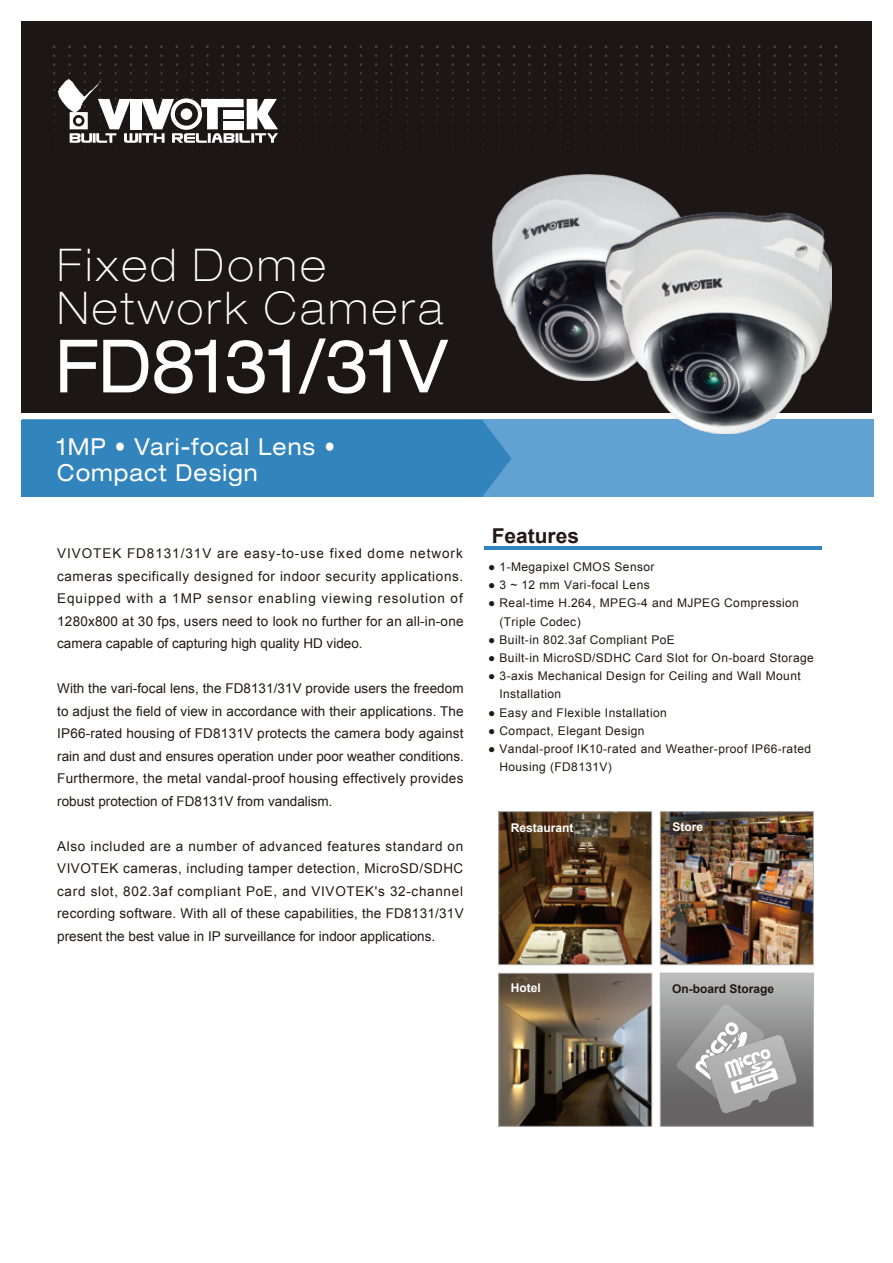
<style>
.page{position:relative;width:893px;height:1263px;background:#fff}
.page>*{position:absolute;margin:0;border:0;box-sizing:border-box;transform-origin:0 0}
.t1{font:expanded 73.65px "Helvetica Neue LT Std";letter-spacing:-.005em;color:#fff;scale:.91 1}
.t2{font:100 expanded 45.15px/42.2px "Helvetica Neue LT Std";letter-spacing:.09em;color:#fff;scale:.91 1}
.t3{font:expanded 23.55px/26.5px "Helvetica Neue LT Std";letter-spacing:.045em;color:#fff;scale:.91 1}
.t4{font:700 20.4px "Arial";color:#221815}
.t5{font:13.5px/22.5px "Arial";color:#221815;text-align:justify}
.t6{font:12px/18.3px "Arial";letter-spacing:.035em;color:#221815}
.t7{font:700 12px "Arial";color:#fff}
.t8{font:700 12px "Arial";color:#221815}
</style>
<div class="page">
<div style="left:21px;top:22px;width:851px;height:391px;background:#1d1617"></div>
<svg style="left:53px;top:72px;width:140px;height:73px"></svg>
<svg style="left:184px;top:98px;width:94px;height:47px"></svg>
<div style="left:22px;top:420px;width:852px;height:77px;background:#62a2d2"></div>
<div style="left:21px;top:420px;width:490px;height:77px;background:#3284bc"></div>
<hr style="left:484px;top:547px;width:338px;height:3px;background:#3284bc">
<img style="left:500px;top:813px;width:150px;height:150px">
<img style="left:500px;top:975px;width:150px;height:150px">
<div style="left:498px;top:811px;width:154px;height:154px;border:1px solid #b5b6b6"></div>
<div style="left:498px;top:973px;width:154px;height:154px;border:1px solid #b5b6b6"></div>
<img style="left:662px;top:813px;width:150px;height:150px">
<div style="left:660px;top:811px;width:154px;height:154px;border:1px solid #b5b6b6"></div>
<img style="left:492px;top:174px;width:186px;height:206px">
<img style="left:605px;top:213px;width:227px;height:220px">
<svg style="left:662px;top:975px;width:150px;height:150px;background:#919091"></svg>
<div style="left:660px;top:973px;width:154px;height:154px;border:1px solid #b5b6b6"></div>
<svg style="left:677px;top:1005px;width:119px;height:108px;background:#969595"></svg>
<svg style="left:730px;top:1030px;width:49px;height:64px"></svg>
<h2 class="t2" style="left:57px;top:244px;width:425px">Fixed Dome<br>Network Camera</h2>
<h1 class="t1" style="left:55px;top:321px;width:433px">FD8131/31V</h1>
<h3 class="t3" style="left:57px;top:433px;width:307px">1MP • Vari-focal Lens •<br>Compact Design</h3>
<p class="t5" style="left:57px;top:542px;width:408px">VIVOTEK FD8131/31V are easy-to-use fixed dome network cameras specifically designed for indoor security applications.<br>Equipped with a 1MP sensor enabling viewing resolution of 1280x800 at 30 fps, users need to look no further for an all-in-one camera capable of capturing high quality HD video.</p>
<p class="t5" style="left:57px;top:677px;width:408px">With the vari-focal lens, the FD8131/31V provide users the freedom to adjust the field of view in accordance with their applications. The IP66-rated housing of FD8131V protects the camera body against rain and dust and ensures operation under poor weather conditions.<br>Furthermore, the metal vandal-proof housing effectively provides robust protection of FD8131V from vandalism.</p>
<p class="t5" style="left:57px;top:835px;width:408px">Also included are a number of advanced features standard on VIVOTEK cameras, including tamper detection, MicroSD/SDHC card slot, 802.3af compliant PoE, and VIVOTEK's 32-channel recording software. With all of these capabilities, the FD8131/31V present the best value in IP surveillance for indoor applications.</p>
<h3 class="t4" style="left:492px;top:523px;width:89px">Features</h3>
<p class="t6" style="left:488px;top:557px;width:168px">● 1-Megapixel CMOS Sensor</p>
<p class="t6" style="left:488px;top:576px;width:163px">● 3 ~ 12 mm Vari-focal Lens</p>
<p class="t6" style="left:499px;top:594px;width:301px;text-indent:-11px">● Real-time H.264, MPEG-4 and MJPEG Compression (Triple Codec)</p>
<p class="t6" style="left:488px;top:630px;width:188px">● Built-in 802.3af Compliant PoE</p>
<p class="t6" style="left:488px;top:649px;width:327px">● Built-in MicroSD/SDHC Card Slot for On-board Storage</p>
<p class="t6" style="left:499px;top:667px;width:303px;text-indent:-11px">● 3-axis Mechanical Design for Ceiling and Wall Mount<br>Installation</p>
<p class="t6" style="left:488px;top:703px;width:180px">● Easy and Flexible Installation</p>
<p class="t6" style="left:488px;top:722px;width:158px">● Compact, Elegant Design</p>
<p class="t6" style="left:499px;top:740px;width:313px;text-indent:-11px">● Vandal-proof IK10-rated and Weather-proof IP66-rated<br>Housing (FD8131V)</p>
<p class="t7" style="left:511px;top:820px;width:64px">Restaurant</p>
<p class="t7" style="left:511px;top:980px;width:31px">Hotel</p>
<p class="t7" style="left:673px;top:818px;width:32px">Store</p>
<p class="t8" style="left:672px;top:981px;width:104px">On-board Storage</p>
</div>
